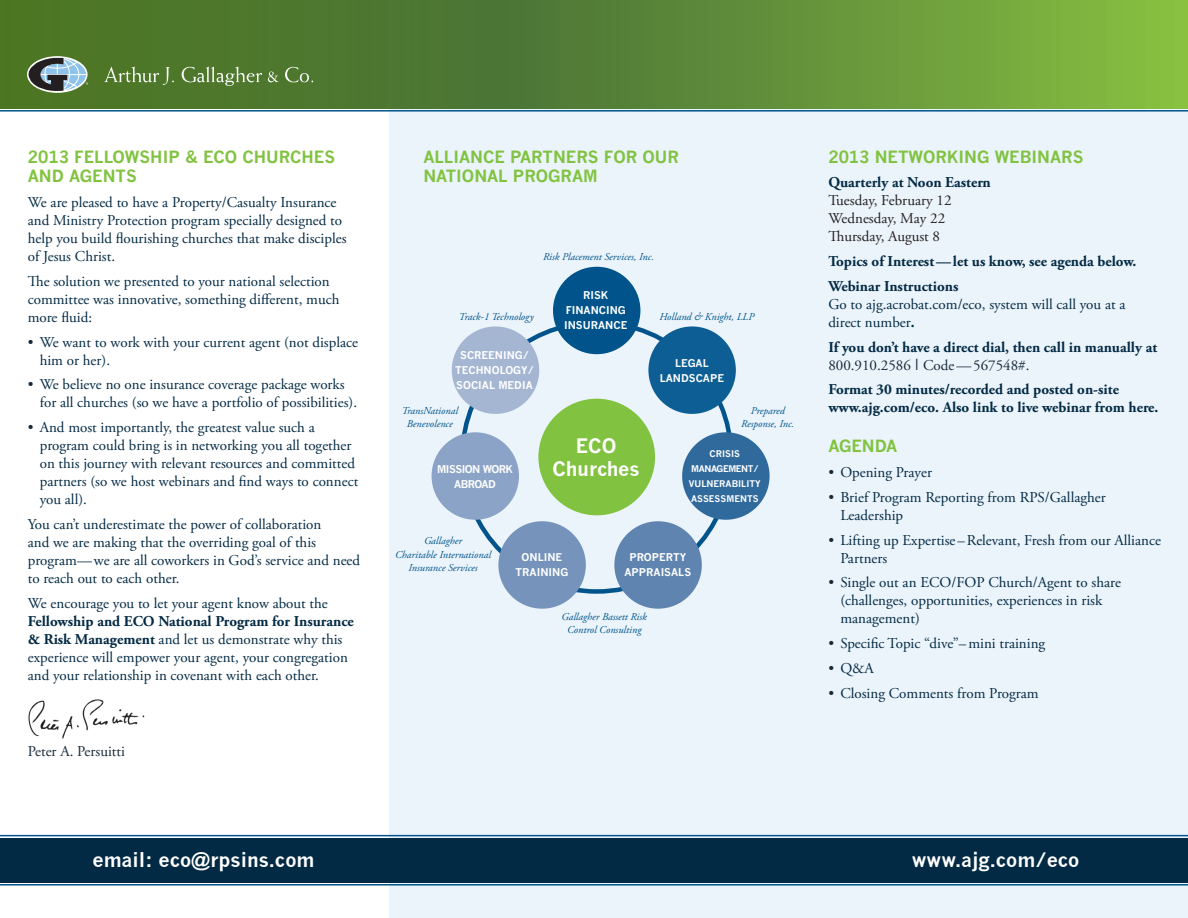
<style>
.page{position:relative;width:1188px;height:918px;background:#fff}
.page>*{position:absolute;margin:0;border:0;box-sizing:border-box;transform-origin:0 0}
.SubHeader_1{font:700 19.5px/23.4px "News Gothic";color:#fff;text-align:center}
.t1{font:700 16.5px/19.8px "News Gothic";color:#81c340}
.Body_Text{font:15px/18px "Adobe Garamond Pro";color:#032a44}
.SubHeader_1-2{font:700 15px/18px "Adobe Garamond Pro";color:#032a44}
.Body_Text-2{font:700 15px/18px "Adobe Garamond Pro";color:#032a44}
.SubHeader_1-3{font:15px/18px "Adobe Garamond Pro";color:#032a44}
.Body_Text-3{font:15px/18px "Adobe Garamond Pro";color:#231f20}
.Body_Text-4{font:15px "Adobe Garamond Pro";color:#172938}
.Body_Text-5{font:italic 10.5px/13.5px "Adobe Garamond Pro";color:#00548b;text-align:center}
.SubHeader_1-4{font:700 10.5px/15px "News Gothic";color:#fff;text-align:center}
.SubHeader_1-5{font:700 10.5px/15px "News Gothic";letter-spacing:-.05em;color:#fff;text-align:center}
.SubHeader_1-6{font:700 9px/15px "News Gothic";color:#fff;text-align:center}
.s1{color:#172938}
.s2{font-weight:700}
.s3{font-weight:400;color:#172938}
.s4{font-family:"News Gothic";font-weight:400;color:#172938}
</style>
<div class="page">
<div style="left:390px;top:102px;width:798px;height:816px;background:#ebf4fb"></div>
<svg style="left:0;top:0;width:1188px;height:108px;background:#5d8b35"></svg>
<hr style="left:0;top:110px;width:1188px;height:2px;background:#00548b">
<div style="left:0;top:838px;width:1188px;height:44px;background:#032a44"></div>
<hr style="left:0;top:835px;width:1188px;height:1px;background:#00548b">
<hr style="left:0;top:884px;width:1188px;height:2px;background:#00548b">
<svg style="left:105px;top:67px;width:69px;height:18px"></svg>
<svg style="left:182px;top:67px;width:80px;height:19px;background:#6f9053"></svg>
<svg style="left:268px;top:72px;width:11px;height:10px"></svg>
<svg style="left:285px;top:67px;width:28px;height:15px"></svg>
<svg style="left:27px;top:56px;width:61px;height:37px;background:#748a81"></svg>
<img style="left:28px;top:699px;width:117px;height:40px">
<div style="left:538px;top:399px;width:117px;height:116px;background:#81c340;border-radius:50%"></div>
<div style="left:648px;top:326px;width:88px;height:88px;background:#0c5e94;border-radius:50%"></div>
<div style="left:452px;top:326px;width:87px;height:88px;background:#a5b6d2;border-radius:50%"></div>
<div style="left:682px;top:432px;width:88px;height:88px;background:#306a9d;border-radius:50%"></div>
<div style="left:432px;top:432px;width:87px;height:88px;background:#8ba3c6;border-radius:50%"></div>
<div style="left:614px;top:521px;width:88px;height:88px;background:#5f84b0;border-radius:50%"></div>
<div style="left:498px;top:521px;width:88px;height:88px;background:#7593bb;border-radius:50%"></div>
<div style="left:553px;top:267px;width:87px;height:87px;background:#00548b;border-radius:50%"></div>
<p class="t1" style="left:28px;top:146px;width:309px">2013 FELLOWSHIP &amp; ECO CHURCHES<br>AND AGENTS</p>
<p class="Body_Text" style="left:28px;top:194px;width:320px">We are pleased to have a Property/Casualty Insurance and Ministry Protection program specially designed to help you build flourishing churches that make disciples of Jesus Christ.</p>
<p class="Body_Text" style="left:28px;top:273px;width:313px">The solution we presented to your national selection committee was innovative, something different, much more fluid:</p>
<p class="Body_Text" style="left:40px;top:334px;width:320px;text-indent:-12px"><span class="s1">•</span> We want to work with your current agent (not displace him or her).</p>
<p class="Body_Text" style="left:40px;top:376px;width:319px;text-indent:-12px"><span class="s1">•</span> We believe no one insurance coverage package works for all churches (so we have a portfolio of possibilities).</p>
<p class="Body_Text" style="left:40px;top:419px;width:320px;text-indent:-12px"><span class="s1">•</span> And most importantly, the greatest value such a program could bring is in networking you all together on this journey with relevant resources and committed partners (so we host webinars and find ways to connect you all).</p>
<p class="Body_Text" style="left:28px;top:516px;width:334px">You can’t underestimate the power of collaboration<br>and we are making that the overriding goal of this program—we are all coworkers in God’s service and need to reach out to each other.</p>
<p class="Body_Text" style="left:28px;top:595px;width:328px">We encourage you to let your agent know about the <span class="s2">Fellowship and ECO National Program for Insurance &amp; Risk Management</span> and let us demonstrate why this experience will empower your agent, your congregation and your relationship in covenant with each other.</p>
<p class="Body_Text-4" style="left:28px;top:742px;width:99px">Peter A. Persuitti</p>
<p class="t1" style="left:423px;top:146px;width:257px">ALLIANCE PARTNERS FOR OUR<br>NATIONAL PROGRAM</p>
<p class="t1" style="left:828px;top:146px;width:257px">2013 NETWORKING WEBINARS</p>
<p class="SubHeader_1-2" style="left:828px;top:174px;width:164px">Quarterly at Noon Eastern</p>
<p class="Body_Text-3" style="left:828px;top:192px;width:125px">Tuesday, February 12<br>Wednesday, May 22<br>Thursday, August 8</p>
<p class="SubHeader_1-2" style="left:828px;top:253px;width:310px">Topics of Interest—let us know, see agenda below.</p>
<p class="SubHeader_1-2" style="left:828px;top:277px;width:132px">Webinar Instructions</p>
<p class="SubHeader_1-3" style="left:828px;top:296px;width:299px">Go to ajg.acrobat.com/eco, system will call you at a direct number<span class="s2">.</span></p>
<p class="Body_Text-2" style="left:828px;top:338px;width:330px">If you don’t have a direct dial, then call in manually at<br><span class="s3">800.910.2586</span> <span class="s4">I</span> <span class="s3">Code—567548#.</span></p>
<p class="SubHeader_1-2" style="left:828px;top:381px;width:332px">Format 30 minutes/recorded and posted on-site www.ajg.com/eco. Also link to live webinar from here.</p>
<p class="t1" style="left:828px;top:436px;width:70px">AGENDA</p>
<p class="Body_Text" style="left:828px;top:464px;width:105px"><span class="s1">•</span> Opening Prayer</p>
<p class="Body_Text" style="left:840px;top:489px;width:267px;text-indent:-12px"><span class="s1">•</span> Brief Program Reporting from RPS/Gallagher<br>Leadership</p>
<p class="Body_Text" style="left:840px;top:532px;width:322px;text-indent:-12px"><span class="s1">•</span> Lifting up Expertise–Relevant, Fresh from our Alliance<br>Partners</p>
<p class="Body_Text" style="left:840px;top:574px;width:282px;text-indent:-12px"><span class="s1">•</span> Single out an ECO/FOP Church/Agent to share (challenges, opportunities, experiences in risk management)</p>
<p class="Body_Text" style="left:828px;top:635px;width:218px"><span class="s1">•</span> Specific Topic “dive”–mini training</p>
<p class="Body_Text" style="left:828px;top:660px;width:47px"><span class="s1">•</span> Q&amp;A</p>
<p class="Body_Text" style="left:828px;top:685px;width:212px"><span class="s1">•</span> Closing Comments from Program</p>
<p class="Body_Text-5" style="left:543px;top:251px;width:112px">Risk Placement Services, Inc.</p>
<p class="SubHeader_1-4" style="left:564px;top:288px;width:65px">RISK<br>FINANCING<br>INSURANCE</p>
<p class="Body_Text-5" style="left:659px;top:310px;width:96px">Holland &amp; Knight, LLP</p>
<p class="Body_Text-5" style="left:459px;top:310px;width:76px">Track-1 Technology</p>
<p class="SubHeader_1-4" style="left:455px;top:348px;width:80px">SCREENING/<br>TECHNOLOGY/<br>SOCIAL MEDIA</p>
<p class="SubHeader_1-4" style="left:660px;top:355px;width:66px">LEGAL<br>LANDSCAPE</p>
<p class="Body_Text-5" style="left:741px;top:404px;width:54px">Prepared<br>Response, Inc.</p>
<p class="Body_Text-5" style="left:402px;top:404px;width:58px">TransNational<br>Benevolence</p>
<p class="SubHeader_1" style="left:553px;top:434px;width:89px">ECO<br>Churches</p>
<p class="SubHeader_1-6" style="left:689px;top:446px;width:73px">CRISIS<br>MANAGEMENT/<br>VULNERABILITY<br>ASSESSMENTS</p>
<p class="SubHeader_1-5" style="left:437px;top:461px;width:77px">MISSION WORK<br>ABROAD</p>
<p class="Body_Text-5" style="left:395px;top:535px;width:97px">Gallagher<br>Charitable International<br>Insurance Services</p>
<p class="SubHeader_1-4" style="left:516px;top:550px;width:54px">ONLINE<br>TRAINING</p>
<p class="SubHeader_1-4" style="left:625px;top:550px;width:68px">PROPERTY<br>APPRAISALS</p>
<p class="Body_Text-5" style="left:562px;top:610px;width:87px">Gallagher Bassett Risk<br>Control Consulting</p>
<p class="SubHeader_1" style="left:93px;top:848px;width:223px">email: eco@rpsins.com</p>
<p class="SubHeader_1" style="left:912px;top:848px;width:169px">www.ajg.com/eco</p>
</div>
